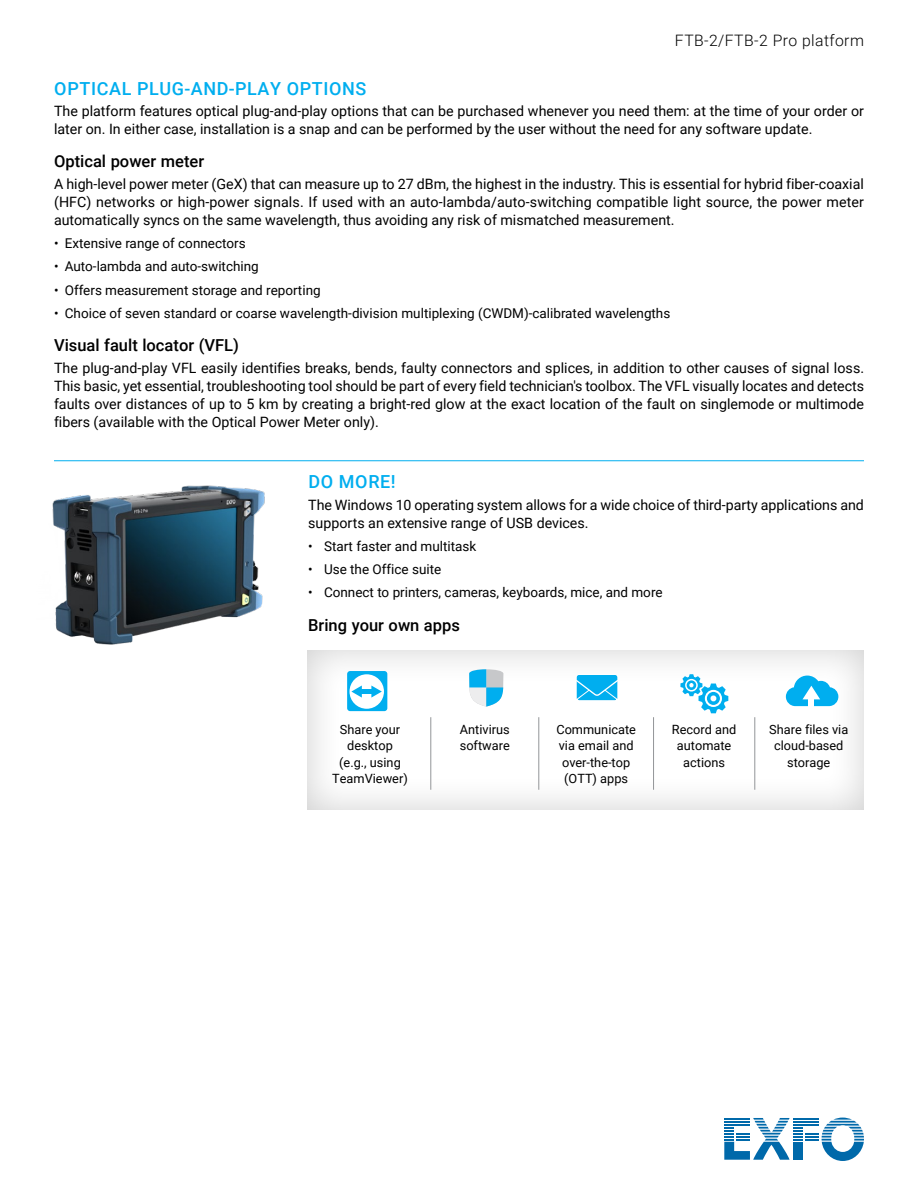
<style>
.page{position:relative;width:918px;height:1188px;background:#fff}
.page>*{position:absolute;margin:0;border:0;box-sizing:border-box;transform-origin:0 0}
.Titre{font:500 18px "Roboto";letter-spacing:.035em;color:#00aeef}
.Sous-titre_1{font:500 16.5px "Roboto";color:#000}
.t1{font:300 15.75px "Roboto";letter-spacing:.025em;color:#000}
.Texte{font:14.25px/18px "Roboto";color:#000}
.t2{font:13.5px "Roboto";color:#000}
.Tableau_texte{font:12.75px/16.5px "Roboto";color:#000;text-align:center}
</style>
<div class="page">
<svg style="left:724px;top:1118px;width:140px;height:43px"></svg>
<hr style="left:724px;top:1124px;width:26px;height:2px;background:#0069aa">
<hr style="left:54px;top:460px;width:810px;height:1px;background:#00aeef">
<img style="left:52px;top:485px;width:213px;height:160px">
<div style="left:307px;top:648px;width:558px;height:163px;background:#000;opacity:.2"></div>
<hr style="left:430px;top:717px;width:1px;height:73px;background:#939598">
<hr style="left:538px;top:717px;width:1px;height:73px;background:#939598">
<hr style="left:653px;top:717px;width:1px;height:73px;background:#939598">
<hr style="left:754px;top:717px;width:1px;height:73px;background:#939598">
<div style="left:347px;top:671px;width:40px;height:40px;background:#00aeef;border-radius:3px"></div>
<div style="left:350px;top:674px;width:34px;height:35px;background:#fff;border-radius:50%"></div>
<hr style="left:360px;top:690px;width:13px;height:4px;background:#00aeef">
<svg style="left:351px;top:686px;width:11px;height:12px"></svg>
<svg style="left:371px;top:686px;width:11px;height:12px"></svg>
<svg style="left:466px;top:668px;width:40px;height:39px"></svg>
<svg style="left:575px;top:674px;width:44px;height:30px"></svg>
<svg style="left:680px;top:674px;width:48px;height:39px"></svg>
<svg style="left:786px;top:676px;width:52px;height:30px"></svg>
<p class="t1" style="left:675px;top:30px;width:191px">FTB-2/FTB-2 Pro platform</p>
<p class="Titre" style="left:54px;top:75px;width:314px">OPTICAL PLUG-AND-PLAY OPTIONS</p>
<p class="Texte" style="left:54px;top:101px;width:811px">The platform features optical plug-and-play options that can be purchased whenever you need them: at the time of your order or later on. In either case, installation is a snap and can be performed by the user without the need for any software update.</p>
<p class="Sous-titre_1" style="left:54px;top:150px;width:152px">Optical power meter</p>
<p class="Texte" style="left:54px;top:174px;width:812px;text-align:justify">A high-level power meter (GeX) that can measure up to 27 dBm, the highest in the industry. This is essential for hybrid fiber-coaxial (HFC) networks or high-power signals. If used with an auto-lambda/auto-switching compatible light source, the power meter automatically syncs on the same wavelength, thus avoiding any risk of mismatched measurement.</p>
<p class="t2" style="left:54px;top:234px;width:193px">• Extensive range of connectors</p>
<p class="t2" style="left:54px;top:257px;width:206px">• Auto-lambda and auto-switching</p>
<p class="t2" style="left:54px;top:280px;width:268px">• Offers measurement storage and reporting</p>
<p class="t2" style="left:54px;top:304px;width:618px">• Choice of seven standard or coarse wavelength-division multiplexing (CWDM)-calibrated wavelengths</p>
<p class="Sous-titre_1" style="left:54px;top:334px;width:187px">Visual fault locator (VFL)</p>
<p class="Texte" style="left:54px;top:358px;width:812px;text-align:justify">The plug-and-play VFL easily identifies breaks, bends, faulty connectors and splices, in addition to other causes of signal loss.<br>This basic, yet essential, troubleshooting tool should be part of every field technician's toolbox. The VFL visually locates and detects faults over distances of up to 5 km by creating a bright-red glow at the exact location of the fault on singlemode or multimode fibers (available with the Optical Power Meter only).</p>
<p class="Titre" style="left:309px;top:469px;width:89px">DO MORE!</p>
<p class="Texte" style="left:308px;top:495px;width:557px">The Windows 10 operating system allows for a wide choice of third-party applications and supports an extensive range of USB devices.</p>
<p class="t2" style="left:308px;top:537px;width:170px">• Start faster and multitask</p>
<p class="t2" style="left:308px;top:560px;width:135px">• Use the Office suite</p>
<p class="t2" style="left:308px;top:583px;width:356px">• Connect to printers, cameras, keyboards, mice, and more</p>
<p class="Sous-titre_1" style="left:308px;top:613px;width:153px">Bring your own apps</p>
<p class="Tableau_texte" style="left:332px;top:720px;width:77px">Share your desktop (e.g., using<br>TeamViewer)</p>
<p class="Tableau_texte" style="left:460px;top:720px;width:52px;text-align:left">Antivirus software</p>
<p class="Tableau_texte" style="left:556px;top:720px;width:81px">Communicate via email and over‑the‑top (OTT) apps</p>
<p class="Tableau_texte" style="left:672px;top:720px;width:66px">Record and automate actions</p>
<p class="Tableau_texte" style="left:769px;top:720px;width:81px">Share files via cloud-based storage</p>
</div>
